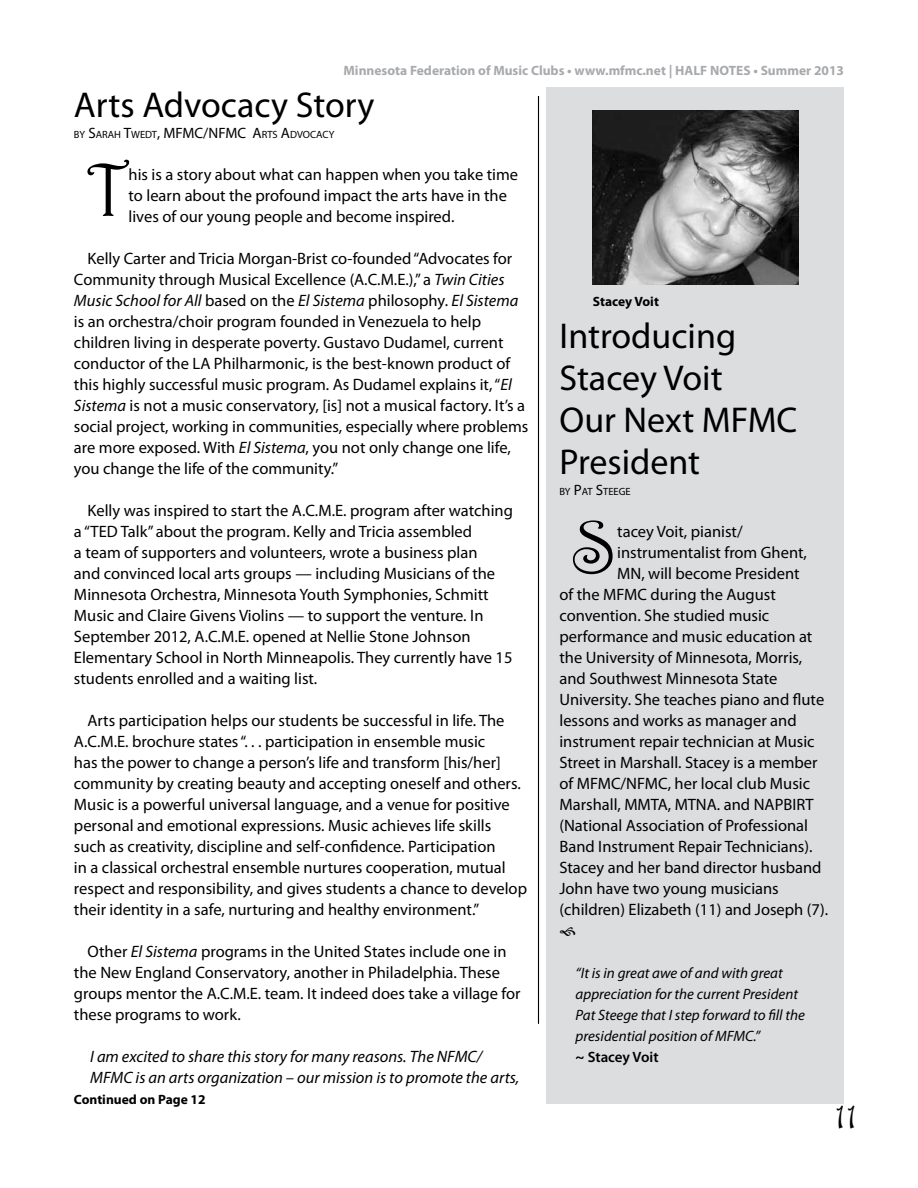
<style>
.page{position:relative;width:918px;height:1188px;background:#fff}
.page>*{position:absolute;margin:0;border:0;box-sizing:border-box;transform-origin:0 0}
.t1{font:75.15px "Harrington";color:#000}
.t2{font:36px/42px "Myriad Pro";color:#000}
.t3{font:36px "Harrington";color:#000}
.t4{font:16.5px/21px "Myriad Pro";color:#000}
.t5{font:italic 16.5px/21px "Myriad Pro";color:#000}
.t6{font:italic 15px/21px "Myriad Pro";color:#000}
.t7{font:600 15px "Myriad Pro";color:#000}
.t8{font:700 13.5px "Myriad Pro";color:#a7a9ac}
.t9{font:700 13.5px "Myriad Pro";color:#000}
.t10{font:10.5px "Myriad Pro";color:#000}
.s1{font-size:15px}
.s2{font-style:italic}
</style>
<div class="page">
<hr style="left:538px;top:96px;width:1px;height:928px;background:#000">
<div style="left:547px;top:87px;width:297px;height:1017px;background:#dcddde"></div>
<img style="left:593px;top:110px;width:205px;height:175px">
<p class="t8" style="left:343px;top:62px;width:502px">Minnesota Federation of Music Clubs • www.mfmc.net | HALF NOTES • Summer 2013</p>
<h2 class="t2" style="left:74px;top:83px;width:302px">Arts Advocacy Story</h2>
<p class="t10" style="left:74px;top:128px;width:262px">BY <span class="s1">S</span>ARAH <span class="s1">T</span>WEDT<span class="s1">, MFMC/NFMC A</span>RTS <span class="s1">A</span>DVOCACY</p>
<h1 class="t1" style="left:87px;top:145px;width:42px">T</h1>
<p class="t4" style="left:129px;top:164px;width:391px">his is a story about what can happen when you take time to learn about the profound impact the arts have in the lives of our young people and become inspired.</p>
<p class="t4" style="left:74px;top:248px;width:456px;text-indent:13px">Kelly Carter and Tricia Morgan-Brist co-founded “Advocates for Community through Musical Excellence (A.C.M.E.),” a <span class="s2">Twin Cities Music School for All</span> based on the <span class="s2">El Sistema</span> philosophy. <span class="s2">El Sistema </span>is an orchestra/choir program founded in Venezuela to help children living in desperate poverty. Gustavo Dudamel, current conductor of the LA Philharmonic, is the best-known product of this highly successful music program. As Dudamel explains it, “<span class="s2">El Sistema</span> is not a music conservatory, [is] not a musical factory. It’s a social project, working in communities, especially where problems are more exposed. With <span class="s2">El Sistema</span>, you not only change one life, you change the life of the community.”</p>
<p class="t4" style="left:74px;top:500px;width:440px;text-indent:13px">Kelly was inspired to start the A.C.M.E. program after watching a “TED Talk” about the program. Kelly and Tricia assembled<br>a team of supporters and volunteers, wrote a business plan<br>and convinced local arts groups — including Musicians of the Minnesota Orchestra, Minnesota Youth Symphonies, Schmitt Music and Claire Givens Violins — to support the venture. In September 2012, A.C.M.E. opened at Nellie Stone Johnson Elementary School in North Minneapolis. They currently have 15 students enrolled and a waiting list.</p>
<p class="t4" style="left:74px;top:710px;width:455px;text-indent:13px">Arts participation helps our students be successful in life. The A.C.M.E. brochure states “. . . participation in ensemble music<br>has the power to change a person’s life and transform [his/her] community by creating beauty and accepting oneself and others.<br>Music is a powerful universal language, and a venue for positive personal and emotional expressions. Music achieves life skills such as creativity, discipline and self-confidence. Participation<br>in a classical orchestral ensemble nurtures cooperation, mutual respect and responsibility, and gives students a chance to develop their identity in a safe, nurturing and healthy environment.”</p>
<p class="t4" style="left:74px;top:941px;width:448px;text-indent:13px">Other <span class="s2">El Sistema</span> programs in the United States include one in the New England Conservatory, another in Philadelphia. These groups mentor the A.C.M.E. team. It indeed does take a village for these programs to work.</p>
<p class="t5" style="left:90px;top:1046px;width:431px">I am excited to share this story for many reasons. The NFMC/<br>MFMC is an arts organization – our mission is to promote the arts,</p>
<p class="t9" style="left:593px;top:293px;width:68px">Stacey Voit</p>
<h2 class="t2" style="left:559px;top:314px;width:240px">Introducing<br>Stacey Voit<br>Our Next MFMC<br>President</h2>
<p class="t10" style="left:559px;top:485px;width:73px">BY <span class="s1">P</span>AT <span class="s1">S</span>TEEGE</p>
<h1 class="t1" style="left:572px;top:502px;width:45px">S</h1>
<p class="t4" style="left:617px;top:521px;width:127px">tacey Voit, pianist/</p>
<p class="t4" style="left:617px;top:542px;width:191px">instrumentalist from Ghent,</p>
<p class="t4" style="left:617px;top:563px;width:184px">MN, will become President</p>
<p class="t4" style="left:559px;top:584px;width:218px">of the MFMC during the August</p>
<p class="t4" style="left:559px;top:605px;width:211px">convention. She studied music</p>
<p class="t4" style="left:559px;top:626px;width:254px">performance and music education at</p>
<p class="t4" style="left:559px;top:647px;width:244px">the University of Minnesota, Morris,</p>
<p class="t4" style="left:559px;top:668px;width:219px">and Southwest Minnesota State</p>
<p class="t4" style="left:559px;top:689px;width:266px">University. She teaches piano and flute</p>
<p class="t4" style="left:559px;top:710px;width:239px">lessons and works as manager and</p>
<p class="t4" style="left:559px;top:731px;width:257px">instrument repair technician at Music</p>
<p class="t4" style="left:559px;top:752px;width:260px">Street in Marshall. Stacey is a member</p>
<p class="t4" style="left:559px;top:773px;width:252px">of MFMC/NFMC, her local club Music</p>
<p class="t4" style="left:559px;top:794px;width:256px">Marshall, MMTA, MTNA. and NAPBIRT</p>
<p class="t4" style="left:559px;top:815px;width:250px">(National Association of Professional</p>
<p class="t4" style="left:559px;top:836px;width:255px">Band Instrument Repair Technicians).</p>
<p class="t4" style="left:559px;top:857px;width:264px">Stacey and her band director husband</p>
<p class="t4" style="left:559px;top:878px;width:221px">John have two young musicians</p>
<p class="t4" style="left:559px;top:899px;width:270px">(children) Elizabeth (11) and Joseph (7).</p>
<p class="t6" style="left:576px;top:962px;width:231px">“It is in great awe of and with great appreciation for the current President Pat Steege that I step forward to fill the presidential position of MFMC.”</p>
<p class="t7" style="left:576px;top:1047px;width:85px">~ Stacey Voit</p>
<p class="t9" style="left:74px;top:1091px;width:133px">Continued on Page 12</p>
<h2 class="t3" style="left:835px;top:1094px;width:24px">11</h2>
</div>
